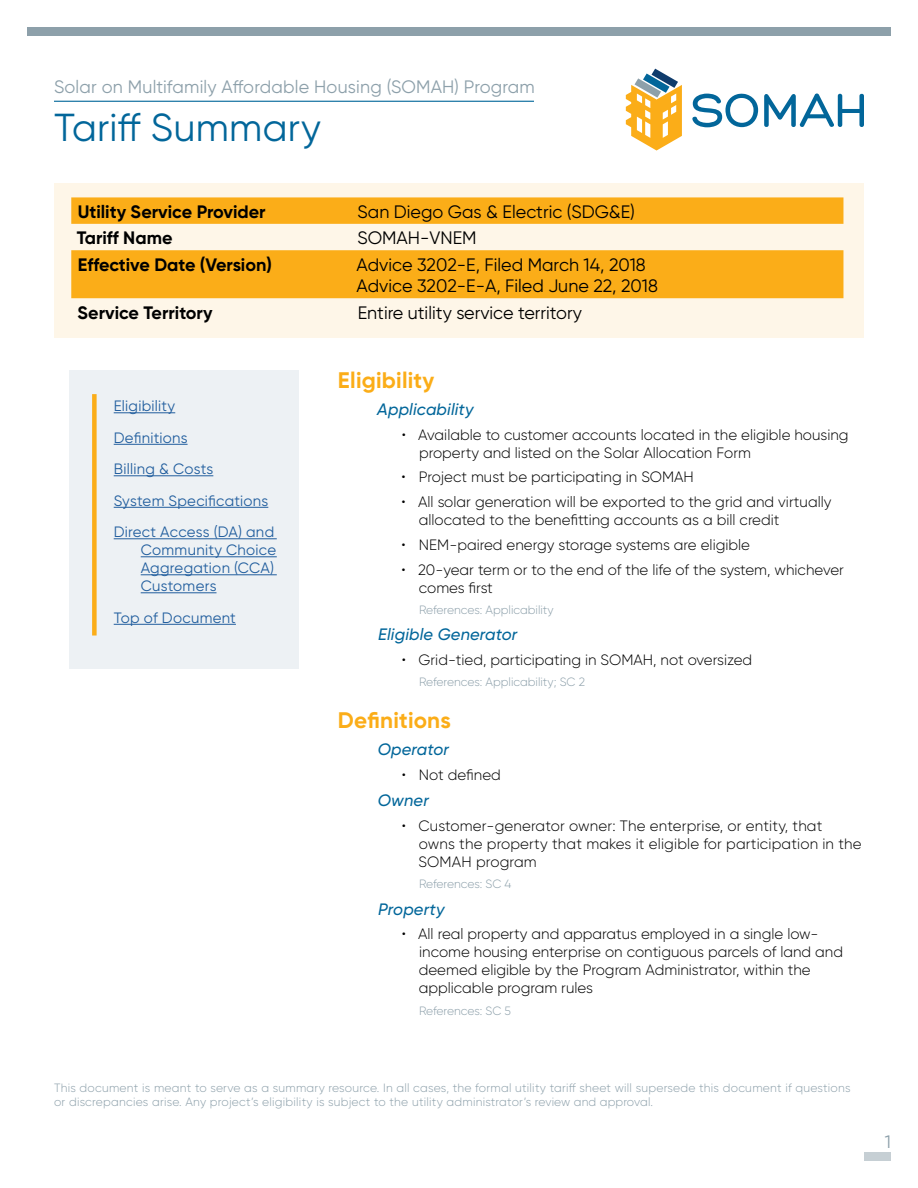
<style>
.page{position:relative;width:918px;height:1188px;background:#fff}
.page>*{position:absolute;margin:0;border:0;box-sizing:border-box;transform-origin:0 0}
.t1{font:39px "Gilroy";letter-spacing:.005em;color:#02669a}
.t2{font:700 22.5px "Gilroy";letter-spacing:.01em;color:#fbad18}
.t3{font:18px/21.1px "Gilroy";color:#000}
.t4{font:700 18px "Gilroy";color:#000}
.t5{font:18px "Gilroy";letter-spacing:.01em;color:#8da0aa}
.t6{font:italic 500 16.5px "Gilroy";letter-spacing:.01em;color:#02669a}
.t7{font:300 15px/18px "Gilroy";color:#000}
.t8{font:15px/31.5px "Gilroy";letter-spacing:.02em;color:#215e9e}
.t9{font:300 12px/14.4px "Gilroy";letter-spacing:.02em;color:#8da0aa}
.t10{font:300 12px "Gilroy";color:#8da0aa}
.t11{font:300 12px "Gilroy";letter-spacing:-.01em;color:#8da0aa}
</style>
<div class="page">
<div style="left:864px;top:1152px;width:27px;height:9px;background:#c6cfd4"></div>
<div style="left:54px;top:183px;width:810px;height:155px;background:#fef6e8"></div>
<svg style="left:692px;top:94px;width:66px;height:33px"></svg>
<svg style="left:764px;top:93px;width:100px;height:34px"></svg>
<svg style="left:626px;top:69px;width:56px;height:82px"></svg>
<div style="left:27px;top:27px;width:864px;height:9px;background:#8da0aa"></div>
<hr style="left:54px;top:101px;width:480px;height:1px;background:#02669a">
<svg style="left:71px;top:197px;width:772px;height:101px;fill:#fbad18"></svg>
<div style="left:69px;top:370px;width:230px;height:299px;background:#edf1f4"></div>
<div style="left:92px;top:394px;width:5px;height:242px;background:#fbad18"></div>
<hr style="left:114px;top:412px;width:61px;height:1px;background:#215e9e">
<hr style="left:114px;top:444px;width:74px;height:1px;background:#215e9e">
<hr style="left:114px;top:475px;width:99px;height:1px;background:#215e9e">
<hr style="left:114px;top:507px;width:154px;height:1px;background:#215e9e">
<hr style="left:114px;top:538px;width:163px;height:1px;background:#215e9e">
<hr style="left:141px;top:556px;width:136px;height:1px;background:#215e9e">
<hr style="left:141px;top:574px;width:136px;height:1px;background:#215e9e">
<hr style="left:141px;top:592px;width:76px;height:1px;background:#215e9e">
<hr style="left:114px;top:624px;width:122px;height:1px;background:#215e9e">
<p class="t5" style="left:54px;top:75px;width:482px">Solar on Multifamily Affordable Housing (SOMAH) Program</p>
<h1 class="t1" style="left:54px;top:104px;width:269px">Tariff Summary</h1>
<p class="t4" style="left:78px;top:200px;width:189px">Utility Service Provider</p>
<p class="t3" style="left:357px;top:201px;width:279px">San Diego Gas &amp; Electric (SDG&amp;E)</p>
<p class="t4" style="left:77px;top:227px;width:97px">Tariff Name</p>
<p class="t3" style="left:357px;top:227px;width:121px">SOMAH-VNEM</p>
<p class="t4" style="left:78px;top:253px;width:196px">Effective Date (Version)</p>
<p class="t3" style="left:356px;top:254px;width:303px">Advice 3202-E, Filed March 14, 2018<br>Advice 3202-E-A, Filed June 22, 2018</p>
<p class="t4" style="left:78px;top:301px;width:137px">Service Territory</p>
<p class="t3" style="left:358px;top:302px;width:226px">Entire utility service territory</p>
<p class="t8" style="left:114px;top:390px;width:162px">Eligibility<br>Definitions<br>Billing &amp; Costs<br>System Specifications<br>Direct Access (DA) and</p>
<p class="t8" style="left:141px;top:541px;width:137px;line-height:18px">Community Choice<br>Aggregation (CCA)<br>Customers</p>
<p class="t8" style="left:114px;top:602px;width:124px">Top of Document</p>
<h2 class="t2" style="left:338px;top:366px;width:98px">Eligibility</h2>
<p class="t6" style="left:377px;top:399px;width:98px">Applicability</p>
<p class="t7" style="left:419px;top:425px;width:431px;text-indent:-17px">• Available to customer accounts located in the eligible housing property and listed on the Solar Allocation Form</p>
<p class="t7" style="left:402px;top:468px;width:294px">• Project must be participating in SOMAH</p>
<p class="t7" style="left:419px;top:493px;width:414px;text-indent:-17px">• All solar generation will be exported to the grid and virtually allocated to the benefitting accounts as a bill credit</p>
<p class="t7" style="left:402px;top:536px;width:350px">• NEM-paired energy storage systems are eligible</p>
<p class="t7" style="left:419px;top:560px;width:427px;text-indent:-17px">• 20-year term or to the end of the life of the system, whichever comes first</p>
<p class="t10" style="left:419px;top:602px;width:136px">References: Applicability</p>
<p class="t6" style="left:378px;top:625px;width:141px">Eligible Generator</p>
<p class="t7" style="left:402px;top:651px;width:352px">• Grid-tied, participating in SOMAH, not oversized</p>
<p class="t10" style="left:419px;top:675px;width:167px">References: Applicability; SC 2</p>
<h2 class="t2" style="left:338px;top:706px;width:115px">Definitions</h2>
<p class="t6" style="left:378px;top:739px;width:73px">Operator</p>
<p class="t7" style="left:402px;top:765px;width:101px">• Not defined</p>
<p class="t6" style="left:378px;top:790px;width:53px">Owner</p>
<p class="t7" style="left:419px;top:817px;width:445px;text-indent:-17px">• Customer-generator owner: The enterprise, or entity, that owns the property that makes it eligible for participation in the<br>SOMAH program</p>
<p class="t11" style="left:419px;top:877px;width:94px">References: SC 4</p>
<p class="t6" style="left:378px;top:899px;width:68px">Property</p>
<p class="t7" style="left:419px;top:925px;width:426px;text-indent:-17px">• All real property and apparatus employed in a single low&shy;income housing enterprise on contiguous parcels of land and deemed eligible by the Program Administrator, within the applicable program rules</p>
<p class="t11" style="left:419px;top:1003px;width:93px">References: SC 5</p>
<p class="t9" style="left:54px;top:1080px;width:798px">This document is meant to serve as a summary resource. In all cases, the formal utility tariff sheet will supersede this document if questions or discrepancies arise. Any project’s eligibility is subject to the utility administrator’s review and approval.</p>
<p class="t5" style="left:885px;top:1130px;width:8px">1</p>
</div>
